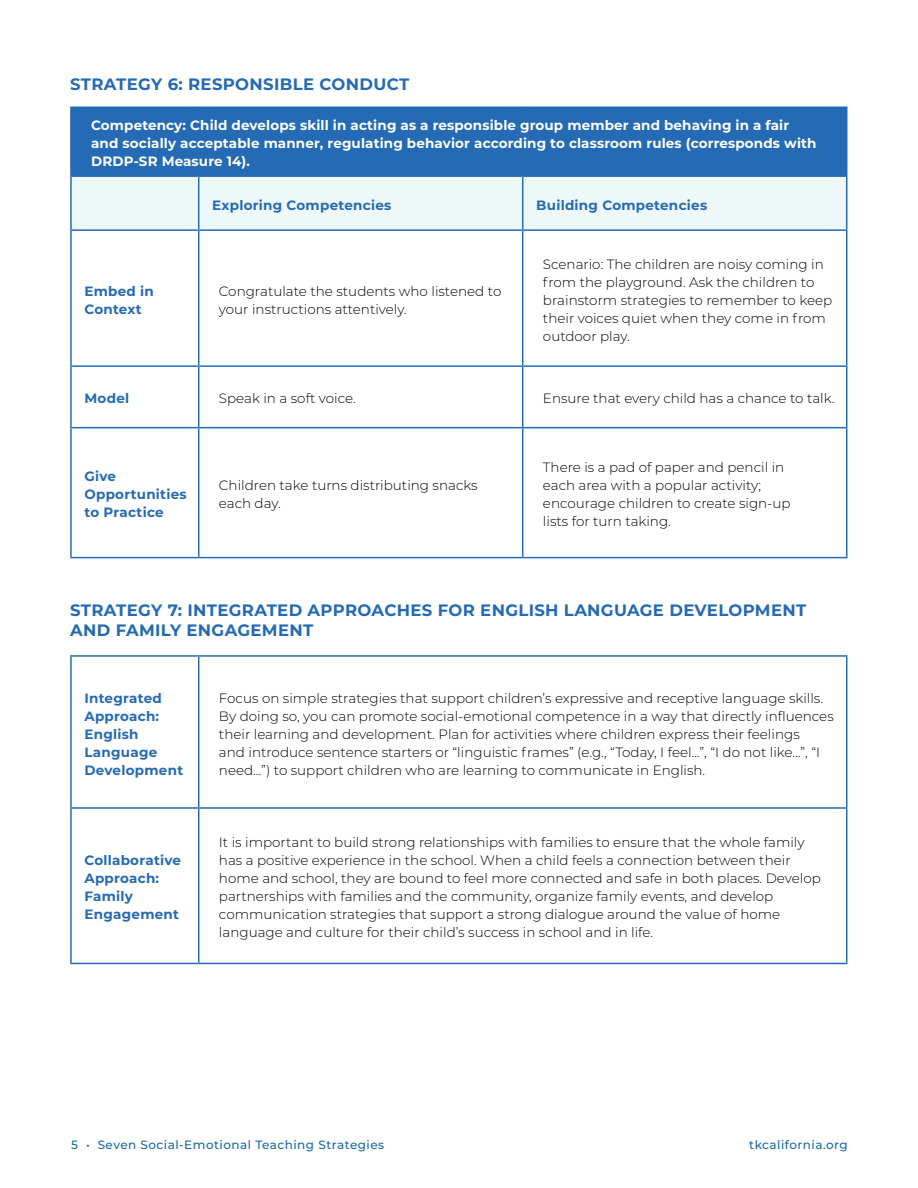
<style>
.page{position:relative;width:918px;height:1188px;background:#fff}
.page>*{position:absolute;margin:0;border:0;box-sizing:border-box;transform-origin:0 0}
.Strategy_header{font:700 16.5px/19.5px "Montserrat";letter-spacing:.02em;color:#246ab4}
.chart_body{font:300 13.5px/18px "Montserrat";color:#000}
.chart_header{font:700 13.5px/18px "Montserrat";letter-spacing:.01em;color:#fff}
.chart_header-2{font:700 13.5px/18px "Montserrat";letter-spacing:.02em;color:#246ab4}
.t1{font:500 12px "Montserrat";letter-spacing:.04em;color:#1a69a0}
</style>
<div class="page">
<div style="left:71px;top:107px;width:776px;height:69px;background:#246ab4"></div>
<div style="left:72px;top:177px;width:774px;height:52px;background:#eef8f9"></div>
<hr style="left:70px;top:106px;width:129px;height:2px;background:#246ab4">
<hr style="left:70px;top:108px;width:2px;height:67px;background:#246ab4">
<hr style="left:199px;top:106px;width:324px;height:2px;background:#246ab4">
<hr style="left:523px;top:106px;width:324px;height:2px;background:#246ab4">
<hr style="left:70px;top:428px;width:2px;height:129px;background:#246ab4">
<hr style="left:522px;top:428px;width:1px;height:129px;background:#246ab4">
<hr style="left:70px;top:557px;width:129px;height:1px;background:#246ab4">
<hr style="left:199px;top:557px;width:324px;height:1px;background:#246ab4">
<hr style="left:523px;top:557px;width:324px;height:1px;background:#246ab4">
<hr style="left:198px;top:177px;width:1px;height:52px;background:#246ab4">
<hr style="left:198px;top:231px;width:1px;height:134px;background:#246ab4">
<hr style="left:846px;top:231px;width:1px;height:134px;background:#246ab4">
<hr style="left:198px;top:367px;width:1px;height:60px;background:#246ab4">
<hr style="left:846px;top:367px;width:1px;height:60px;background:#246ab4">
<hr style="left:198px;top:428px;width:1px;height:129px;background:#246ab4">
<hr style="left:846px;top:428px;width:1px;height:129px;background:#246ab4">
<hr style="left:522px;top:177px;width:1px;height:52px;background:#246ab4">
<hr style="left:70px;top:175px;width:129px;height:2px;background:#246ab4">
<hr style="left:70px;top:177px;width:2px;height:52px;background:#246ab4">
<hr style="left:199px;top:175px;width:324px;height:2px;background:#246ab4">
<hr style="left:523px;top:175px;width:324px;height:2px;background:#246ab4">
<hr style="left:846px;top:177px;width:1px;height:52px;background:#246ab4">
<hr style="left:70px;top:229px;width:129px;height:2px;background:#246ab4">
<hr style="left:70px;top:231px;width:2px;height:134px;background:#246ab4">
<hr style="left:199px;top:229px;width:324px;height:2px;background:#246ab4">
<hr style="left:523px;top:229px;width:324px;height:2px;background:#246ab4">
<hr style="left:522px;top:231px;width:1px;height:134px;background:#246ab4">
<hr style="left:70px;top:365px;width:129px;height:2px;background:#246ab4">
<hr style="left:70px;top:367px;width:2px;height:60px;background:#246ab4">
<hr style="left:199px;top:365px;width:324px;height:2px;background:#246ab4">
<hr style="left:523px;top:365px;width:324px;height:2px;background:#246ab4">
<hr style="left:522px;top:367px;width:1px;height:60px;background:#246ab4">
<hr style="left:70px;top:427px;width:129px;height:1px;background:#246ab4">
<hr style="left:199px;top:427px;width:324px;height:1px;background:#246ab4">
<hr style="left:523px;top:427px;width:324px;height:1px;background:#246ab4">
<hr style="left:198px;top:657px;width:1px;height:150px;background:#246ab4">
<hr style="left:198px;top:809px;width:1px;height:154px;background:#246ab4">
<hr style="left:70px;top:655px;width:129px;height:2px;background:#246ab4">
<hr style="left:70px;top:657px;width:2px;height:150px;background:#246ab4">
<hr style="left:199px;top:655px;width:648px;height:2px;background:#246ab4">
<hr style="left:846px;top:657px;width:1px;height:150px;background:#246ab4">
<hr style="left:70px;top:807px;width:129px;height:2px;background:#246ab4">
<hr style="left:70px;top:809px;width:2px;height:154px;background:#246ab4">
<hr style="left:199px;top:807px;width:648px;height:2px;background:#246ab4">
<hr style="left:846px;top:809px;width:1px;height:154px;background:#246ab4">
<hr style="left:70px;top:963px;width:129px;height:1px;background:#246ab4">
<hr style="left:199px;top:963px;width:648px;height:1px;background:#246ab4">
<p class="Strategy_header" style="left:70px;top:73px;width:341px">STRATEGY 6: RESPONSIBLE CONDUCT</p>
<p class="chart_header" style="left:91px;top:116px;width:727px">Competency: Child develops skill in acting as a responsible group member and behaving in a fair and socially acceptable manner, regulating behavior according to classroom rules (corresponds with<br>DRDP-SR Measure 14).</p>
<p class="chart_header-2" style="left:212px;top:195px;width:181px">Exploring Competencies</p>
<p class="chart_header-2" style="left:536px;top:195px;width:172px">Building Competencies</p>
<p class="chart_header-2" style="left:84px;top:281px;width:71px">Embed in<br>Context</p>
<p class="chart_body" style="left:219px;top:281px;width:284px">Congratulate the students who listened to your instructions attentively.</p>
<p class="chart_body" style="left:543px;top:254px;width:291px">Scenario: The children are noisy coming in from the playground. Ask the children to brainstorm strategies to remember to keep their voices quiet when they come in from outdoor play.</p>
<p class="chart_header-2" style="left:84px;top:389px;width:46px">Model</p>
<p class="chart_body" style="left:219px;top:389px;width:138px">Speak in a soft voice.</p>
<p class="chart_body" style="left:543px;top:389px;width:293px">Ensure that every child has a chance to talk.</p>
<p class="chart_header-2" style="left:84px;top:467px;width:104px">Give<br>Opportunities to Practice</p>
<p class="chart_body" style="left:219px;top:476px;width:260px">Children take turns distributing snacks each day.</p>
<p class="chart_body" style="left:543px;top:458px;width:249px">There is a pad of paper and pencil in each area with a popular activity; encourage children to create sign-up lists for turn taking.</p>
<p class="Strategy_header" style="left:70px;top:600px;width:738px">STRATEGY 7: INTEGRATED APPROACHES FOR ENGLISH LANGUAGE DEVELOPMENT<br>AND FAMILY ENGAGEMENT</p>
<p class="chart_header-2" style="left:84px;top:688px;width:100px">Integrated<br>Approach:<br>English<br>Language<br>Development</p>
<p class="chart_body" style="left:219px;top:688px;width:616px">Focus on simple strategies that support children’s expressive and receptive language skills.<br>By doing so, you can promote social-emotional competence in a way that directly influences their learning and development. Plan for activities where children express their feelings<br>and introduce sentence starters or “linguistic frames” (e.g., “Today, I feel…”, “I do not like…”, “I need…”) to support children who are learning to communicate in English.</p>
<p class="chart_header-2" style="left:84px;top:851px;width:98px">Collaborative<br>Approach:<br>Family<br>Engagement</p>
<p class="chart_body" style="left:219px;top:833px;width:603px">It is important to build strong relationships with families to ensure that the whole family has a positive experience in the school. When a child feels a connection between their home and school, they are bound to feel more connected and safe in both places. Develop partnerships with families and the community, organize family events, and develop communication strategies that support a strong dialogue around the value of home language and culture for their child’s success in school and in life.</p>
<p class="t1" style="left:71px;top:1136px;width:314px">5 • Seven Social-Emotional Teaching Strategies</p>
<p class="t1" style="left:749px;top:1136px;width:100px">tkcalifornia.org</p>
</div>
